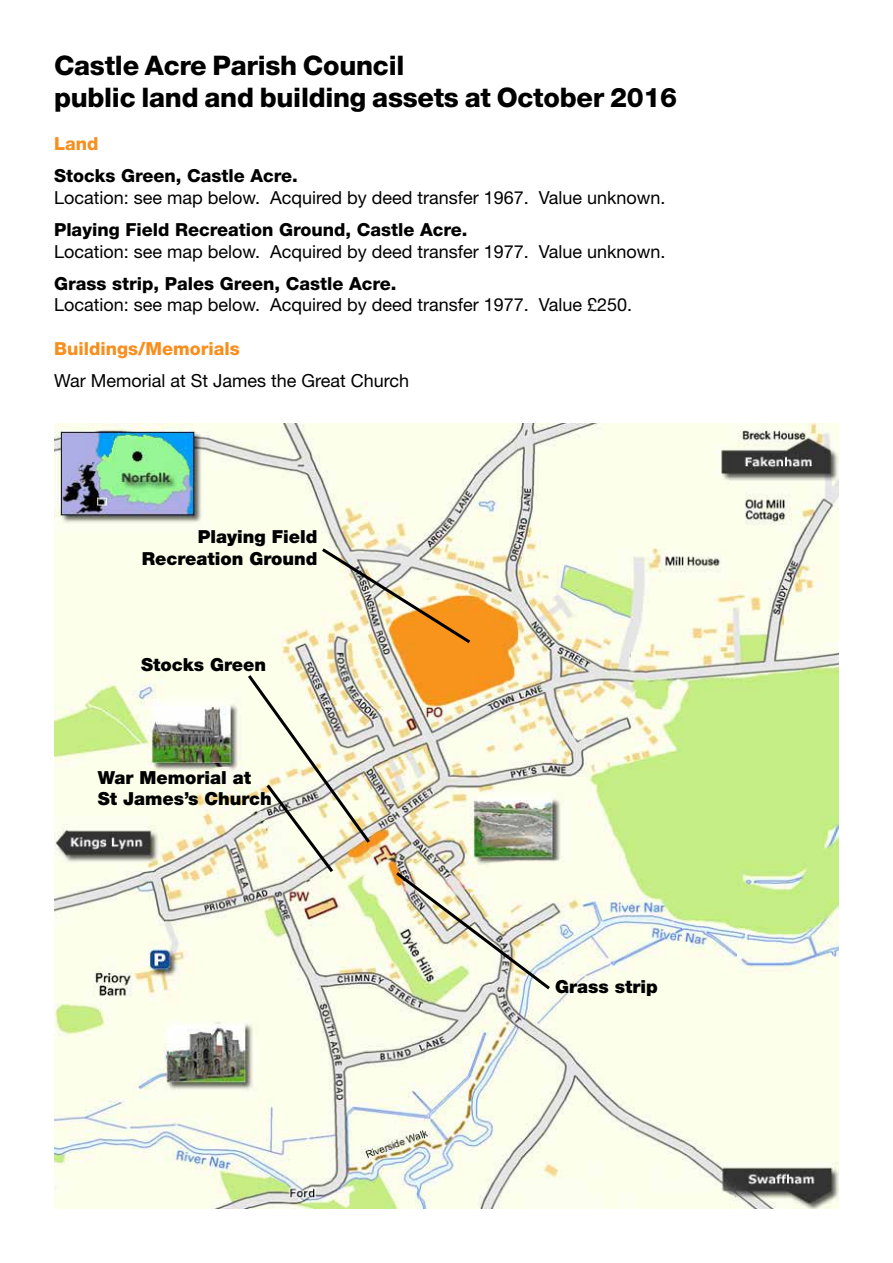
<style>
.page{position:relative;width:893px;height:1263px;background:#fff}
.page>*{position:absolute;margin:0;border:0;box-sizing:border-box;transform-origin:0 0}
.t1{font:800 27px/32.4px "Helvetica Neue";letter-spacing:-.01em;color:#000}
.t2{font:18px "Helvetica Neue";color:#000}
.t3{font:800 18px "Helvetica Neue";color:#000}
.t4{font:900 18px/21.6px "Helvetica Neue";color:#000;text-align:right}
.t5{font:800 18px "Helvetica Neue";color:#f78f1e}
</style>
<div class="page">
<img style="left:54px;top:424px;width:785px;height:785px">
<img style="left:319px;top:545px;width:155px;height:101px">
<img style="left:393px;top:869px;width:160px;height:123px">
<svg style="left:245px;top:672px;width:128px;height:203px;background:#e4e2ce"></svg>
<h1 class="t1" style="left:54px;top:49px;width:625px">Castle Acre Parish Council<br>public land and building assets at October 2016</h1>
<p class="t5" style="left:54px;top:133px;width:46px">Land</p>
<p class="t3" style="left:54px;top:165px;width:245px">Stocks Green, Castle Acre.</p>
<p class="t2" style="left:54px;top:187px;width:613px">Location: see map below. Acquired by deed transfer 1967. Value unknown.</p>
<p class="t3" style="left:54px;top:219px;width:415px">Playing Field Recreation Ground, Castle Acre.</p>
<p class="t2" style="left:54px;top:241px;width:613px">Location: see map below. Acquired by deed transfer 1977. Value unknown.</p>
<p class="t3" style="left:54px;top:273px;width:344px">Grass strip, Pales Green, Castle Acre.</p>
<p class="t2" style="left:54px;top:294px;width:580px">Location: see map below. Acquired by deed transfer 1977. Value £250.</p>
<p class="t5" style="left:54px;top:337px;width:187px">Buildings/Memorials</p>
<p class="t2" style="left:54px;top:370px;width:357px">War Memorial at St James the Great Church</p>
<p class="t4" style="left:142px;top:526px;width:177px">Playing Field<br>Recreation Ground</p>
<p class="t4" style="left:141px;top:653px;width:127px">Stocks Green</p>
<p class="t4" style="left:98px;top:766px;width:176px;text-align:left">War Memorial at<br>St James’s Church</p>
<p class="t4" style="left:555px;top:976px;width:104px">Grass strip</p>
</div>
